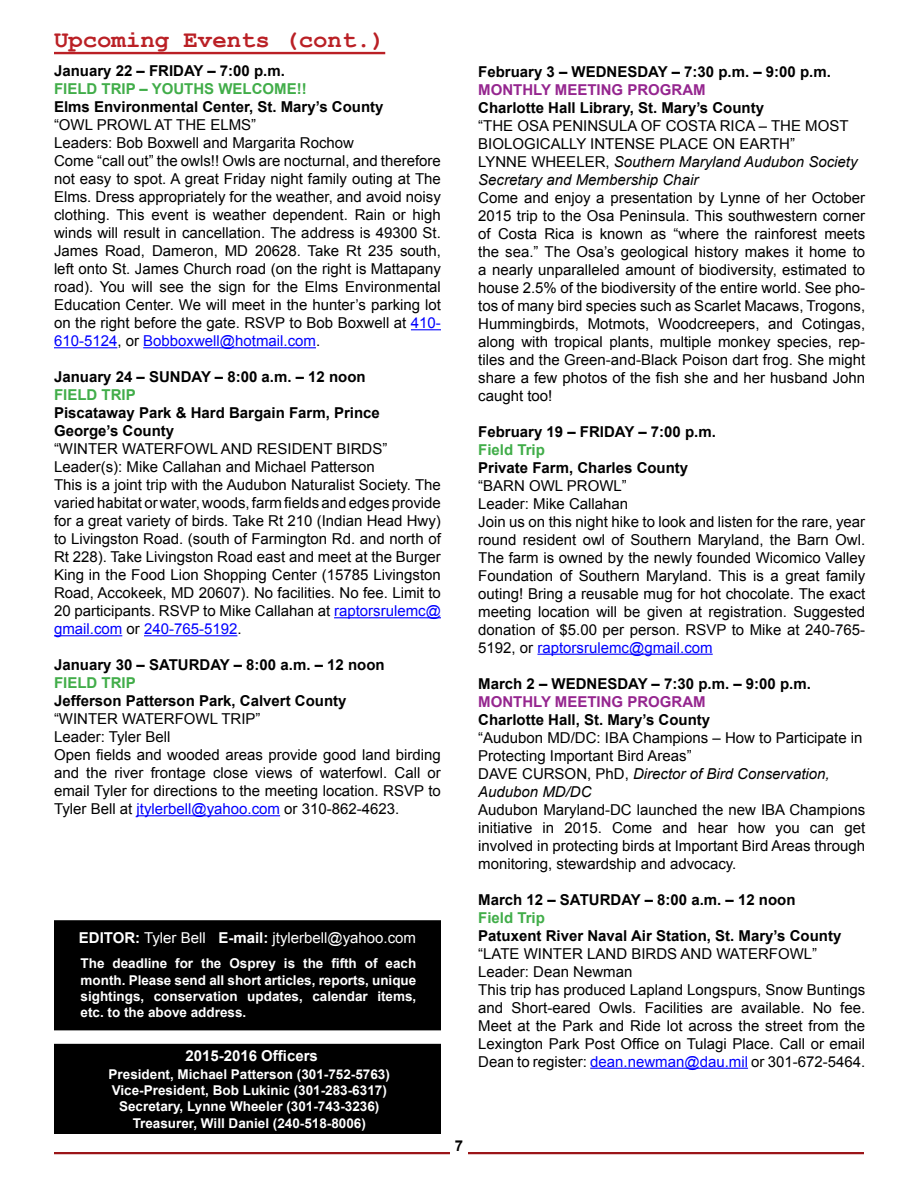
<style>
.page{position:relative;width:918px;height:1188px;background:#fff}
.page>*{position:absolute;margin:0;border:0;box-sizing:border-box;transform-origin:0 0}
.t1{font:700 24px "Courier New";color:#ba2025}
.t2{font:15px/18px "Arial";color:#000}
.t3{font:700 15px/18px "Arial";color:#000}
.t4{font:700 15px "Arial";color:#41ad49}
.t5{font:15px "Arial";color:#fff}
.t6{font:700 15px "Arial";color:#95268f}
.t7{font:700 15px "Arial";color:#fff}
.t8{font:700 13.5px/16.2px "Arial";color:#fff;text-align:justify}
.s1{color:#00f}
.s2{font-weight:700}
.s3{font-style:italic}
</style>
<div class="page">
<div style="left:55px;top:921px;width:385px;height:109px;background:#000"></div>
<div style="left:54px;top:920px;width:387px;height:110px;border:2px solid #000"></div>
<div style="left:55px;top:1045px;width:385px;height:88px;background:#000"></div>
<div style="left:54px;top:1044px;width:387px;height:90px;border:2px solid #000"></div>
<hr style="left:54px;top:1152px;width:396px;height:2px;background:#9b1518">
<hr style="left:468px;top:1152px;width:396px;height:2px;background:#9b1518">
<hr style="left:54px;top:52px;width:331px;height:2px;background:#ba2025">
<hr style="left:411px;top:329px;width:30px;height:1px;background:#00f">
<hr style="left:54px;top:347px;width:63px;height:1px;background:#00f">
<hr style="left:143px;top:347px;width:173px;height:1px;background:#00f">
<hr style="left:334px;top:617px;width:107px;height:1px;background:#00f">
<hr style="left:54px;top:635px;width:68px;height:1px;background:#00f">
<hr style="left:144px;top:635px;width:93px;height:1px;background:#00f">
<hr style="left:137px;top:815px;width:143px;height:1px;background:#00f">
<hr style="left:537px;top:654px;width:176px;height:1px;background:#00f">
<hr style="left:590px;top:1068px;width:158px;height:1px;background:#00f">
<h1 class="t1" style="left:54px;top:25px;width:333px">Upcoming Events (cont.)</h1>
<p class="t3" style="left:54px;top:62px;width:232px">January 22 – FRIDAY – 7:00 p.m.</p>
<p class="t4" style="left:54px;top:79px;width:254px">FIELD TRIP – YOUTHS WELCOME!!</p>
<p class="t3" style="left:54px;top:98px;width:331px">Elms Environmental Center, St. Mary’s County</p>
<p class="t2" style="left:54px;top:116px;width:389px">“OWL PROWL AT THE ELMS”<br>Leaders: Bob Boxwell and Margarita Rochow<br>Come “call out” the owls!! Owls are nocturnal, and therefore not easy to spot. A great Friday night family outing at The Elms. Dress appropriately for the weather, and avoid noisy clothing. This event is weather dependent. Rain or high winds will result in cancellation. The address is 49300 St.<br>James Road, Dameron, MD 20628. Take Rt 235 south, left onto St. James Church road (on the right is Mattapany road). You will see the sign for the Elms Environmental Education Center. We will meet in the hunter’s parking lot on the right before the gate. RSVP to Bob Boxwell at <span class="s1">410- 610-5124</span>, or <span class="s1">Bobboxwell@hotmail.com</span>.</p>
<p class="t3" style="left:54px;top:368px;width:313px">January 24 – SUNDAY – 8:00 a.m. – 12 noon</p>
<p class="t4" style="left:54px;top:385px;width:83px">FIELD TRIP</p>
<p class="t3" style="left:54px;top:404px;width:327px">Piscataway Park &amp; Hard Bargain Farm, Prince<br>George’s County</p>
<p class="t2" style="left:54px;top:440px;width:388px">“WINTER WATERFOWL AND RESIDENT BIRDS” Leader(s): Mike Callahan and Michael Patterson<br>This is a joint trip with the Audubon Naturalist Society. The varied habitat or water, woods, farm fields and edges provide for a great variety of birds. Take Rt 210 (Indian Head Hwy) to Livingston Road. (south of Farmington Rd. and north of Rt 228). Take Livingston Road east and meet at the Burger King in the Food Lion Shopping Center (15785 Livingston Road, Accokeek, MD 20607). No facilities. No fee. Limit to 20 participants. RSVP to Mike Callahan at <span class="s1">raptorsrulemc@ gmail.com</span> or <span class="s1">240-765-5192</span>.</p>
<p class="t3" style="left:54px;top:656px;width:332px">January 30 – SATURDAY – 8:00 a.m. – 12 noon</p>
<p class="t4" style="left:54px;top:673px;width:83px">FIELD TRIP</p>
<p class="t3" style="left:54px;top:692px;width:294px">Jefferson Patterson Park, Calvert County</p>
<p class="t2" style="left:54px;top:710px;width:388px">“WINTER WATERFOWL TRIP”<br>Leader: Tyler Bell<br>Open fields and wooded areas provide good land birding and the river frontage close views of waterfowl. Call or email Tyler for directions to the meeting location. RSVP to Tyler Bell at <span class="s1">jtylerbell@yahoo.com</span> or 310-862-4623.</p>
<p class="t5" style="left:79px;top:928px;width:339px"><span class="s2">EDITOR:</span> Tyler Bell <span class="s2">E-mail:</span> jtylerbell@yahoo.com</p>
<p class="t8" style="left:81px;top:956px;width:337px">The deadline for the Osprey is the fifth of each month. Please send all short articles, reports, unique sightings, conservation updates, calendar items, etc. to the above address.</p>
<p class="t7" style="left:185px;top:1045px;width:134px">2015-2016 Officers</p>
<p class="t8" style="left:109px;top:1067px;width:283px;text-align:center">President, Michael Patterson (301-752-5763)<br>Vice-President, Bob Lukinic (301-283-6317)<br>Secretary, Lynne Wheeler (301-743-3236)<br>Treasurer, Will Daniel (240-518-8006)</p>
<p class="t3" style="left:455px;top:1137px;width:10px">7</p>
<p class="t3" style="left:478px;top:63px;width:354px">February 3 – WEDNESDAY – 7:30 p.m. – 9:00 p.m.</p>
<p class="t6" style="left:478px;top:79px;width:229px">MONTHLY MEETING PROGRAM</p>
<p class="t3" style="left:478px;top:99px;width:287px">Charlotte Hall Library, St. Mary’s County</p>
<p class="t2" style="left:478px;top:117px;width:381px">“THE OSA PENINSULA OF COSTA RICA – THE MOST BIOLOGICALLY INTENSE PLACE ON EARTH”<br>LYNNE WHEELER, <span class="s3">Southern Maryland Audubon Society Secretary and Membership Chair</span></p>
<p class="t2" style="left:478px;top:189px;width:389px;text-align:justify">Come and enjoy a presentation by Lynne of her October 2015 trip to the Osa Peninsula. This southwestern corner of Costa Rica is known as “where the rainforest meets the sea.” The Osa’s geological history makes it home to a nearly unparalleled amount of biodiversity, estimated to house 2.5% of the biodiversity of the entire world. See pho&shy;tos of many bird species such as Scarlet Macaws, Trogons, Hummingbirds, Motmots, Woodcreepers, and Cotingas, along with tropical plants, multiple monkey species, rep&shy;tiles and the Green-and-Black Poison dart frog. She might share a few photos of the fish she and her husband John caught too!</p>
<p class="t3" style="left:478px;top:423px;width:239px">February 19 – FRIDAY – 7:00 p.m.</p>
<p class="t4" style="left:478px;top:439px;width:68px">Field Trip</p>
<p class="t3" style="left:478px;top:459px;width:212px">Private Farm, Charles County</p>
<p class="t2" style="left:478px;top:477px;width:389px">“BARN OWL PROWL”<br>Leader: Mike Callahan<br>Join us on this night hike to look and listen for the rare, year round resident owl of Southern Maryland, the Barn Owl.<br>The farm is owned by the newly founded Wicomico Valley Foundation of Southern Maryland. This is a great family outing! Bring a reusable mug for hot chocolate. The exact meeting location will be given at registration. Suggested donation of $5.00 per person. RSVP to Mike at 240-765- 5192, or <span class="s1">raptorsrulemc@gmail.com</span></p>
<p class="t3" style="left:478px;top:675px;width:334px">March 2 – WEDNESDAY – 7:30 p.m. – 9:00 p.m.</p>
<p class="t6" style="left:478px;top:691px;width:229px">MONTHLY MEETING PROGRAM</p>
<p class="t3" style="left:478px;top:711px;width:233px">Charlotte Hall, St. Mary’s County</p>
<p class="t2" style="left:478px;top:729px;width:386px">“Audubon MD/DC: IBA Champions – How to Participate in Protecting Important Bird Areas”<br>DAVE CURSON, PhD, <span class="s3">Director of Bird Conservation, Audubon MD/DC</span></p>
<p class="t2" style="left:478px;top:801px;width:388px;text-align:justify">Audubon Maryland-DC launched the new IBA Champions initiative in 2015. Come and hear how you can get involved in protecting birds at Important Bird Areas through monitoring, stewardship and advocacy.</p>
<p class="t3" style="left:478px;top:891px;width:319px">March 12 – SATURDAY – 8:00 a.m. – 12 noon</p>
<p class="t4" style="left:478px;top:907px;width:68px">Field Trip</p>
<p class="t3" style="left:478px;top:927px;width:365px">Patuxent River Naval Air Station, St. Mary’s County</p>
<p class="t2" style="left:478px;top:945px;width:388px">“LATE WINTER LAND BIRDS AND WATERFOWL” Leader: Dean Newman<br>This trip has produced Lapland Longspurs, Snow Buntings and Short-eared Owls. Facilities are available. No fee.<br>Meet at the Park and Ride lot across the street from the Lexington Park Post Office on Tulagi Place. Call or email Dean to register: <span class="s1">dean.newman@dau.mil</span> or 301-672-5464.</p>
</div>
